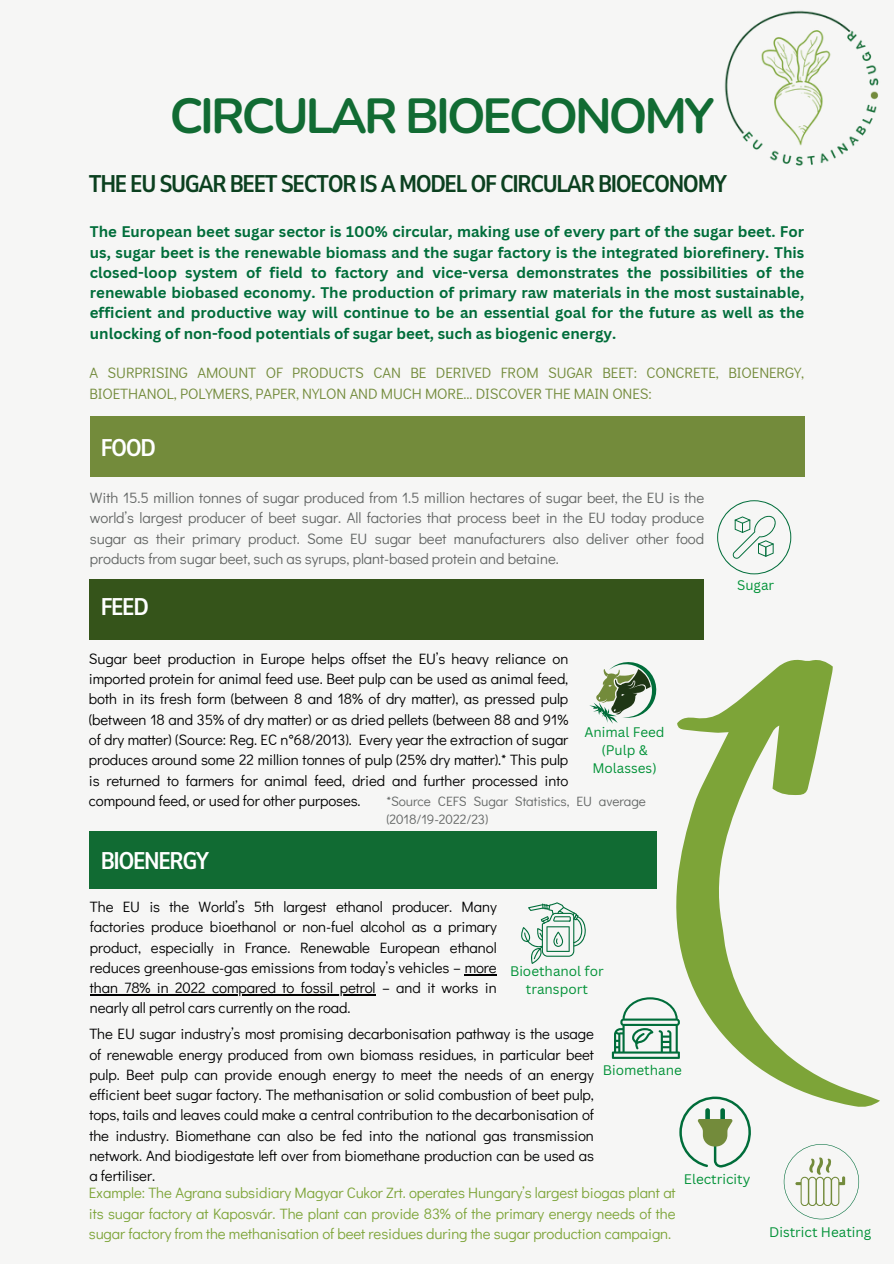
<style>
.page{position:relative;width:894px;height:1264px;background:#fff}
.page>*{position:absolute;margin:0;border:0;box-sizing:border-box;transform-origin:0 0}
.t1{font:700 49.05px "Nunito";letter-spacing:-.06em;color:#116b33}
.t2{font:700 24px "Nunito Sans 10 pt Condensed";letter-spacing:-.06em;color:#0b401f}
.t3{font:700 24px "Nunito Sans 10 pt Condensed";letter-spacing:-.06em;color:#fff}
.t4{font:15px/20.2px "Didact Gothic";letter-spacing:-.005em;color:#000;text-align:justify}
.t5{font:700 15px/20.2px "Canva Sans";color:#006d3a;text-align:justify}
.t6{font:15px/20.2px "Didact Gothic";letter-spacing:-.005em;color:#636665;text-align:justify}
.t7{font:15px/20.2px "Didact Gothic";letter-spacing:-.005em;color:#7da438;text-align:justify}
.t8{font:15px/20.2px "Didact Gothic";letter-spacing:-.005em;color:#738b3b}
.t9{font:13.5px/18px "Canva Sans";color:#029238;text-align:center}
.t10{font:13.5px/18px "Didact Gothic";letter-spacing:-.005em;color:#636665}
</style>
<div class="page">
<div style="left:0;top:0;width:893px;height:1263px;background:#f6f6f5"></div>
<svg style="left:589px;top:662px;width:67px;height:61px"></svg>
<svg style="left:717px;top:500px;width:74px;height:74px"></svg>
<svg style="left:659px;top:659px;width:221px;height:448px"></svg>
<div style="left:89px;top:579px;width:614px;height:60px;background:#35541a"></div>
<div style="left:90px;top:416px;width:714px;height:61px;background:#738b3b"></div>
<svg style="left:611px;top:997px;width:68px;height:61px"></svg>
<svg style="left:521px;top:902px;width:64px;height:61px"></svg>
<svg style="left:783px;top:1144px;width:75px;height:75px"></svg>
<div style="left:89px;top:831px;width:567px;height:57px;background:#116b33"></div>
<svg style="left:679px;top:1096px;width:72px;height:71px"></svg>
<img style="left:724px;top:10px;width:155px;height:156px">
<hr style="left:464px;top:974px;width:32px;height:1px;background:#000">
<hr style="left:90px;top:994px;width:285px;height:1px;background:#000">
<h2 class="t1" style="left:170px;top:83px;width:546px">CIRCULAR BIOECONOMY</h2>
<h4 class="t2" style="left:89px;top:168px;width:639px">THE EU SUGAR BEET SECTOR IS A MODEL OF CIRCULAR BIOECONOMY</h4>
<h5 class="t5" style="left:90px;top:221px;width:715px">The European beet sugar sector is 100% circular, making use of every part of the sugar beet. For us, sugar beet is the renewable biomass and the sugar factory is the integrated biorefinery. This closed-loop system of field to factory and vice-versa demonstrates the possibilities of the renewable biobased economy. The production of primary raw materials in the most sustainable, efficient and productive way will continue to be an essential goal for the future as well as the unlocking of non-food potentials of sugar beet, such as biogenic energy.</h5>
<p class="t8" style="left:89px;top:362px;width:716px">A SURPRISING AMOUNT OF PRODUCTS CAN BE DERIVED FROM SUGAR BEET: CONCRETE, BIOENERGY,<br>BIOETHANOL, POLYMERS, PAPER, NYLON AND MUCH MORE... DISCOVER THE MAIN ONES:</p>
<p class="t3" style="left:101px;top:431px;width:57px">FOOD</p>
<h5 class="t6" style="left:90px;top:487px;width:615px">With 15.5 million tonnes of sugar produced from 1.5 million hectares of sugar beet, the EU is the world’s largest producer of beet sugar. All factories that process beet in the EU today produce sugar as their primary product. Some EU sugar beet manufacturers also deliver other food products from sugar beet, such as syrups, plant-based protein and betaine.</h5>
<h2 class="t3" style="left:101px;top:591px;width:50px">FEED</h2>
<h5 class="t4" style="left:89px;top:648px;width:481px">Sugar beet production in Europe helps offset the EU’s heavy reliance on imported protein for animal feed use. Beet pulp can be used as animal feed, both in its fresh form (between 8 and 18% of dry matter), as pressed pulp (between 18 and 35% of dry matter) or as dried pellets (between 88 and 91% of dry matter) (Source: Reg. EC n°68/2013). Every year the extraction of sugar produces around some 22 million tonnes of pulp (25% dry matter).* This pulp is returned to farmers for animal feed, dried and further processed into compound feed, or used for other purposes.</h5>
<h3 class="t9" style="left:584px;top:723px;width:81px">Animal Feed (Pulp &amp;<br>Molasses)</h3>
<h5 class="t10" style="left:386px;top:791px;width:261px">*Source CEFS Sugar Statistics, EU average (2018/19-2022/23)</h5>
<p class="t3" style="left:101px;top:844px;width:110px">BIOENERGY</p>
<h2 class="t9" style="left:737px;top:576px;width:39px">Sugar</h2>
<h2 class="t4" style="left:90px;top:896px;width:408px">The EU is the World’s 5th largest ethanol producer. Many factories produce bioethanol or non-fuel alcohol as a primary product, especially in France. Renewable European ethanol reduces greenhouse-gas emissions from today’s vehicles – more</h2>
<h5 class="t4" style="left:90px;top:977px;width:408px">than 78% in 2022 compared to fossil petrol – and it works in nearly all petrol cars currently on the road.</h5>
<p class="t4" style="left:89px;top:1023px;width:506px">The EU sugar industry’s most promising decarbonisation pathway is the usage of renewable energy produced from own biomass residues, in particular beet pulp. Beet pulp can provide enough energy to meet the needs of an energy efficient beet sugar factory. The methanisation or solid combustion of beet pulp, tops, tails and leaves could make a central contribution to the decarbonisation of the industry. Biomethane can also be fed into the national gas transmission network. And biodigestate left over from biomethane production can be used as a fertiliser.</p>
<h5 class="t9" style="left:510px;top:961px;width:95px">Bioethanol for transport</h5>
<h5 class="t9" style="left:602px;top:1060px;width:80px">Biomethane</h5>
<p class="t9" style="left:683px;top:1169px;width:68px">Electricity</p>
<p class="t7" style="left:89px;top:1182px;width:588px">Example: The Agrana subsidiary Magyar Cukor Zrt. operates Hungary’s largest biogas plant at its sugar factory at Kaposvár. The plant can provide 83% of the primary energy needs of the sugar factory from the methanisation of beet residues during the sugar production campaign.</p>
<p class="t9" style="left:769px;top:1222px;width:104px">District Heating</p>
</div>
